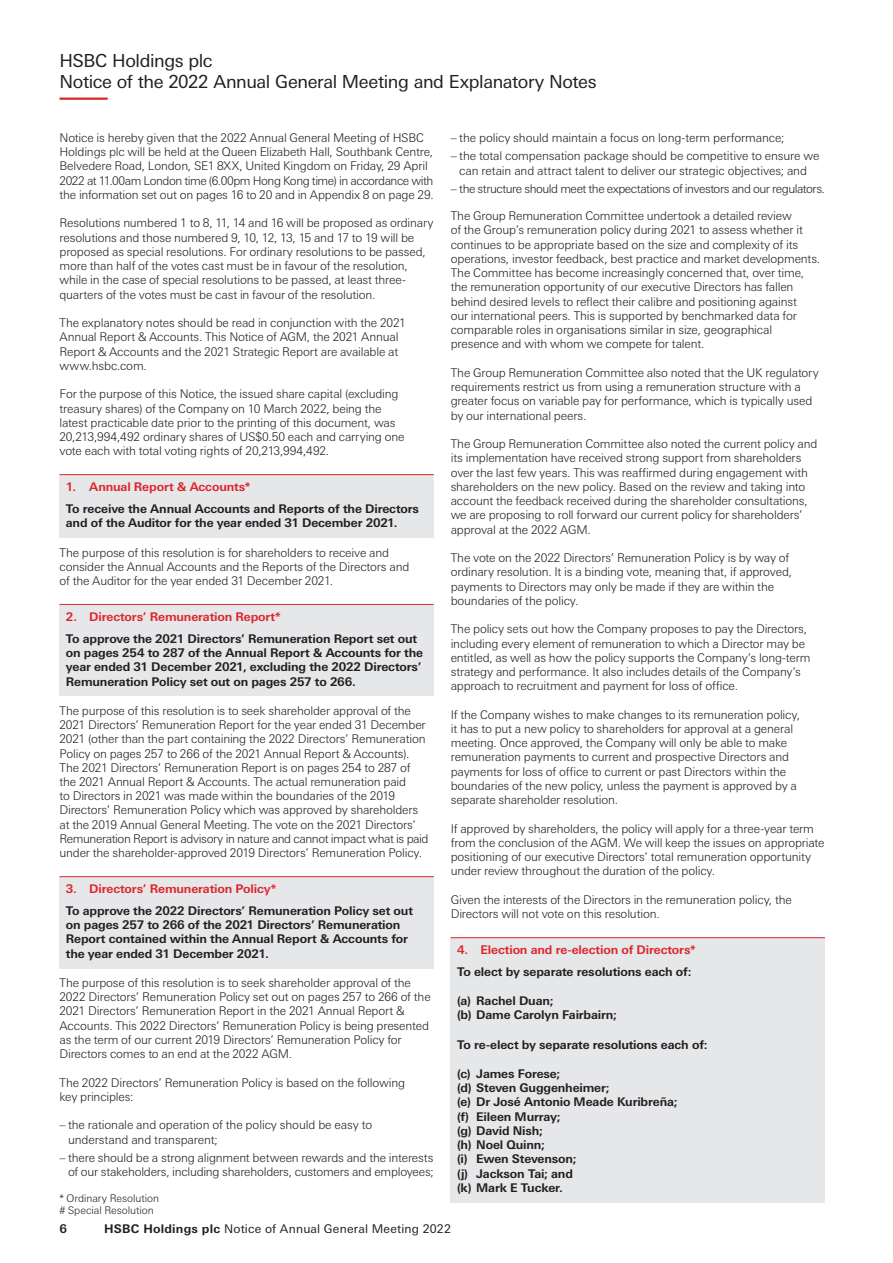
<style>
.page{position:relative;width:893px;height:1263px;background:#fff}
.page>*{position:absolute;margin:0;border:0;box-sizing:border-box;transform-origin:0 0}
.t1{font:18px/21px "Univers Nextfor HSBC";letter-spacing:-.025em;color:#231f20}
.t2{font:300 12px/14.2px "Univers Nextfor HSBC";letter-spacing:-.015em;color:#231f20}
.t3{font:700 12px/14.2px "Univers Nextfor HSBC";letter-spacing:-.01em;color:#231f20}
.t4{font:700 12px "Univers Nextfor HSBC";letter-spacing:-.01em;color:#dc272d}
.t5{font:300 12px "Univers Nextfor HSBC";letter-spacing:-.04em;color:#231f20}
.t6{font:12px "Univers Nextfor HSBC";letter-spacing:.015em;color:#231f20}
.t7{font:300 10.5px/12px "Univers Nextfor HSBC";letter-spacing:-.005em;color:#231f20}
.s1{font-weight:700}
</style>
<div class="page">
<div style="left:451px;top:938px;width:374px;height:27px;background:#e6e7e9"></div>
<hr style="left:451px;top:937px;width:374px;height:1px;background:#dc272d">
<div style="left:451px;top:952px;width:374px;height:34px;background:#e6e7e9"></div>
<div style="left:451px;top:981px;width:374px;height:49px;background:#e6e7e9"></div>
<div style="left:451px;top:1025px;width:374px;height:34px;background:#e6e7e9"></div>
<div style="left:451px;top:1054px;width:374px;height:148px;background:#e6e7e9"></div>
<div style="left:60px;top:475px;width:374px;height:27px;background:#e6e7e9"></div>
<hr style="left:60px;top:474px;width:374px;height:1px;background:#dc272d">
<div style="left:60px;top:489px;width:374px;height:49px;background:#e6e7e9"></div>
<div style="left:60px;top:604px;width:374px;height:27px;background:#e6e7e9"></div>
<hr style="left:60px;top:604px;width:374px;height:1px;background:#dc272d">
<div style="left:60px;top:619px;width:374px;height:77px;background:#e6e7e9"></div>
<div style="left:60px;top:877px;width:374px;height:27px;background:#e6e7e9"></div>
<hr style="left:60px;top:876px;width:374px;height:1px;background:#dc272d">
<div style="left:60px;top:891px;width:374px;height:77px;background:#e6e7e9"></div>
<hr style="left:60px;top:98px;width:48px;height:2px;background:#dc272d">
<h1 class="t1" style="left:60px;top:50px;width:539px">HSBC Holdings plc<br>Notice of the 2022 Annual General Meeting and Explanatory Notes</h1>
<p class="t2" style="left:60px;top:130px;width:376px">Notice is hereby given that the 2022 Annual General Meeting of HSBC Holdings plc will be held at the Queen Elizabeth Hall, Southbank Centre, Belvedere Road, London, SE1 8XX, United Kingdom on Friday, 29 April 2022 at 11.00am London time (6.00pm Hong Kong time) in accordance with the information set out on pages 16 to 20 and in Appendix 8 on page 29.</p>
<p class="t2" style="left:60px;top:216px;width:376px">Resolutions numbered 1 to 8, 11, 14 and 16 will be proposed as ordinary resolutions and those numbered 9, 10, 12, 13, 15 and 17 to 19 will be proposed as special resolutions. For ordinary resolutions to be passed, more than half of the votes cast must be in favour of the resolution, while in the case of special resolutions to be passed, at least three&shy;quarters of the votes must be cast in favour of the resolution.</p>
<p class="t2" style="left:60px;top:316px;width:348px">The explanatory notes should be read in conjunction with the 2021<br>Annual Report &amp; Accounts. This Notice of AGM, the 2021 Annual Report &amp; Accounts and the 2021 Strategic Report are available at www.hsbc.com.</p>
<p class="t2" style="left:60px;top:387px;width:347px">For the purpose of this Notice, the issued share capital (excluding treasury shares) of the Company on 10 March 2022, being the latest practicable date prior to the printing of this document, was 20,213,994,492 ordinary shares of US$0.50 each and carrying one vote each with total voting rights of 20,213,994,492.</p>
<p class="t4" style="left:66px;top:478px;width:186px">1. Annual Report &amp; Accounts*</p>
<p class="t3" style="left:66px;top:501px;width:355px">To receive the Annual Accounts and Reports of the Directors and of the Auditor for the year ended 31 December 2021.</p>
<p class="t2" style="left:60px;top:545px;width:351px">The purpose of this resolution is for shareholders to receive and consider the Annual Accounts and the Reports of the Directors and of the Auditor for the year ended 31 December 2021.</p>
<p class="t4" style="left:66px;top:608px;width:216px">2. Directors’ Remuneration Report*</p>
<p class="t3" style="left:66px;top:631px;width:359px">To approve the 2021 Directors’ Remuneration Report set out on pages 254 to 287 of the Annual Report &amp; Accounts for the year ended 31 December 2021, excluding the 2022 Directors’ Remuneration Policy set out on pages 257 to 266.</p>
<p class="t2" style="left:60px;top:703px;width:371px">The purpose of this resolution is to seek shareholder approval of the 2021 Directors’ Remuneration Report for the year ended 31 December 2021 (other than the part containing the 2022 Directors’ Remuneration Policy on pages 257 to 266 of the 2021 Annual Report &amp; Accounts).<br>The 2021 Directors’ Remuneration Report is on pages 254 to 287 of the 2021 Annual Report &amp; Accounts. The actual remuneration paid<br>to Directors in 2021 was made within the boundaries of the 2019<br>Directors’ Remuneration Policy which was approved by shareholders at the 2019 Annual General Meeting. The vote on the 2021 Directors’ Remuneration Report is advisory in nature and cannot impact what is paid under the shareholder-approved 2019 Directors’ Remuneration Policy.</p>
<p class="t4" style="left:66px;top:880px;width:212px">3. Directors’ Remuneration Policy*</p>
<p class="t3" style="left:66px;top:903px;width:349px">To approve the 2022 Directors’ Remuneration Policy set out on pages 257 to 266 of the 2021 Directors’ Remuneration Report contained within the Annual Report &amp; Accounts for the year ended 31 December 2021.</p>
<p class="t2" style="left:60px;top:975px;width:373px">The purpose of this resolution is to seek shareholder approval of the 2022 Directors’ Remuneration Policy set out on pages 257 to 266 of the 2021 Directors’ Remuneration Report in the 2021 Annual Report &amp; Accounts. This 2022 Directors’ Remuneration Policy is being presented as the term of our current 2019 Directors’ Remuneration Policy for Directors comes to an end at the 2022 AGM.</p>
<p class="t2" style="left:60px;top:1075px;width:347px">The 2022 Directors’ Remuneration Policy is based on the following key principles:</p>
<p class="t2" style="left:68px;top:1118px;width:306px;text-indent:-9px">– the rationale and operation of the policy should be easy to understand and transparent;</p>
<p class="t2" style="left:60px;top:1151px;width:376px;text-align:right">– there should be a strong alignment between rewards and the interests of our stakeholders, including shareholders, customers and employees;</p>
<p class="t2" style="left:451px;top:130px;width:335px">– the policy should maintain a focus on long-term performance;</p>
<p class="t2" style="left:451px;top:149px;width:370px;text-align:center">– the total compensation package should be competitive to ensure we can retain and attract talent to deliver our strategic objectives; and</p>
<p class="t5" style="left:451px;top:182px;width:376px">– the structure should meet the expectations of investors and our regulators.</p>
<p class="t2" style="left:451px;top:209px;width:371px">The Group Remuneration Committee undertook a detailed review<br>of the Group’s remuneration policy during 2021 to assess whether it continues to be appropriate based on the size and complexity of its operations, investor feedback, best practice and market developments.<br>The Committee has become increasingly concerned that, over time, the remuneration opportunity of our executive Directors has fallen behind desired levels to reflect their calibre and positioning against<br>our international peers. This is supported by benchmarked data for comparable roles in organisations similar in size, geographical presence and with whom we compete for talent.</p>
<p class="t2" style="left:451px;top:365px;width:370px">The Group Remuneration Committee also noted that the UK regulatory requirements restrict us from using a remuneration structure with a greater focus on variable pay for performance, which is typically used by our international peers.</p>
<p class="t2" style="left:451px;top:437px;width:368px">The Group Remuneration Committee also noted the current policy and its implementation have received strong support from shareholders over the last few years. This was reaffirmed during engagement with shareholders on the new policy. Based on the review and taking into account the feedback received during the shareholder consultations, we are proposing to roll forward our current policy for shareholders’ approval at the 2022 AGM.</p>
<p class="t2" style="left:451px;top:551px;width:343px">The vote on the 2022 Directors’ Remuneration Policy is by way of ordinary resolution. It is a binding vote, meaning that, if approved, payments to Directors may only be made if they are within the boundaries of the policy.</p>
<p class="t2" style="left:451px;top:622px;width:361px">The policy sets out how the Company proposes to pay the Directors, including every element of remuneration to which a Director may be entitled, as well as how the policy supports the Company’s long-term strategy and performance. It also includes details of the Company’s approach to recruitment and payment for loss of office.</p>
<p class="t2" style="left:451px;top:707px;width:351px">If the Company wishes to make changes to its remuneration policy, it has to put a new policy to shareholders for approval at a general meeting. Once approved, the Company will only be able to make remuneration payments to current and prospective Directors and payments for loss of office to current or past Directors within the boundaries of the new policy, unless the payment is approved by a separate shareholder resolution.</p>
<p class="t2" style="left:451px;top:821px;width:375px">If approved by shareholders, the policy will apply for a three-year term from the conclusion of the AGM. We will keep the issues on appropriate positioning of our executive Directors’ total remuneration opportunity under review throughout the duration of the policy.</p>
<p class="t2" style="left:451px;top:892px;width:343px">Given the interests of the Directors in the remuneration policy, the<br>Directors will not vote on this resolution.</p>
<p class="t4" style="left:457px;top:941px;width:240px">4. Election and re-election of Directors*</p>
<p class="t3" style="left:457px;top:964px;width:236px">To elect by separate resolutions each of:</p>
<p class="t3" style="left:457px;top:993px;width:161px">(a) Rachel Duan;<br>(b) Dame Carolyn Fairbairn;</p>
<p class="t3" style="left:457px;top:1036px;width:252px">To re-elect by separate resolutions each of:</p>
<p class="t3" style="left:457px;top:1066px;width:222px">(c) James Forese;<br>(d) Steven Guggenheimer;<br>(e) Dr José Antonio Meade Kuribreña; (f) Eileen Murray;<br>(g) David Nish;<br>(h) Noel Quinn;<br>(i) Ewen Stevenson;<br>(j) Jackson Tai; and<br>(k) Mark E Tucker.</p>
<p class="t7" style="left:60px;top:1192px;width:101px">* Ordinary Resolution # Special Resolution</p>
<p class="t3" style="left:60px;top:1221px;width:9px">6</p>
<p class="t6" style="left:104px;top:1222px;width:348px"><span class="s1">HSBC Holdings plc</span> Notice of Annual General Meeting 2022</p>
</div>
